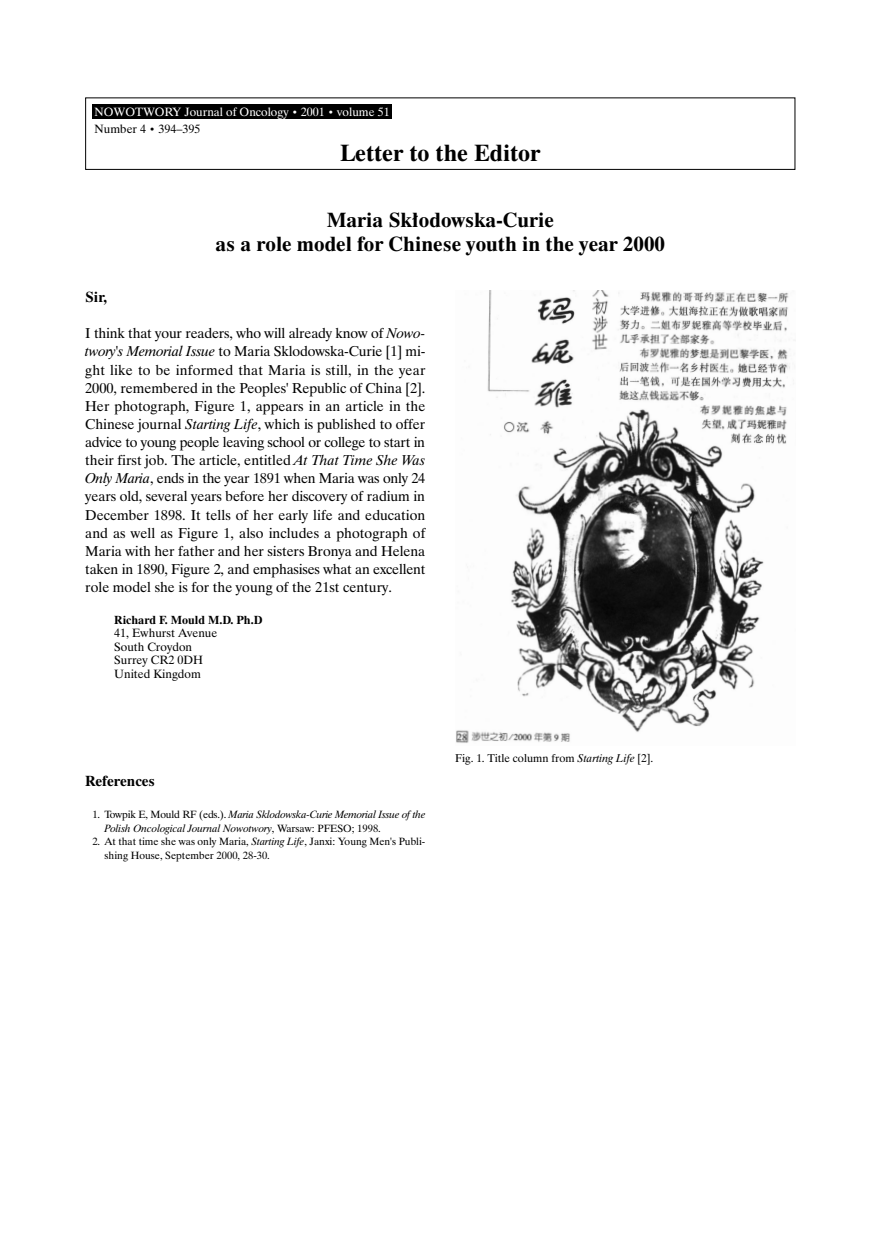
<style>
.page{position:relative;width:879px;height:1254px;background:#fff}
.page>*{position:absolute;margin:0;border:0;box-sizing:border-box;transform-origin:0 0}
.t1{font:700 24px "Dutch 801 PL";color:#000}
.t2{font:700 21px/24px "Dutch 801 PL";color:#000;text-align:center}
.t3{font:700 15px "Dutch 801 PL";color:#000}
.t4{font:14.25px/18.1px "Dutch 801 PL";color:#000;text-align:justify}
.t5{font:12px/17.5px "Dutch 801 PL";color:#fff}
.t6{font:12px/13.5px "Dutch 801 PL";color:#000}
.t7{font:700 12px "Dutch 801 PL";color:#000}
.t8{font:11.25px "Dutch 801 PL";color:#000}
.t9{font:italic 10.5px/13.5px "Dutch 801 PL";letter-spacing:-.015em;color:#000}
.t10{font:10.5px/13.5px "Dutch 801 PL";color:#000}
.s1{font-size:10.5px}
.s2{color:#000}
.s3{font-size:10.5px;color:#000}
.s4{font-style:italic}
.s5{font-style:normal}
</style>
<div class="page">
<img style="left:456px;top:291px;width:334px;height:452px">
<div style="left:85px;top:98px;width:710px;height:72px;border:1px solid #000"></div>
<div style="left:92px;top:104px;width:299px;height:15px;background:#000"></div>
<p class="t5" style="left:95px;top:104px;width:297px">NOWOTWORY Journal of Oncology <span class="s1">•</span> 2001 <span class="s1">•</span> volume 51<br><span class="s2">Number 4</span> <span class="s3">•</span> <span class="s2">394–395</span></p>
<h1 class="t1" style="left:340px;top:144px;width:202px">Letter to the Editor</h1>
<h2 class="t2" style="left:216px;top:209px;width:451px">Maria Sk∏odowska-Curie<br>as a role model for Chinese youth in the year 2000</h2>
<p class="t3" style="left:85px;top:291px;width:23px">Sir,</p>
<p class="t4" style="left:85px;top:326px;width:342px">I think that your readers, who will already know of <span class="s4">Nowo&shy;twory's Memorial Issue</span> to Maria Sklodowska-Curie [1] mi&shy;ght like to be informed that Maria is still, in the year 2000, remembered in the Peoples' Republic of China [2].<br>Her photograph, Figure 1, appears in an article in the Chinese journal <span class="s4">Starting Life</span>, which is published to offer advice to young people leaving school or college to start in their first job. The article, entitled <span class="s4">At That Time She Was Only Maria</span>, ends in the year 1891 when Maria was only 24 years old, several years before her discovery of radium in December 1898. It tells of her early life and education and as well as Figure 1, also includes a photograph of Maria with her father and her sisters Bronya and Helena taken in 1890, Figure 2, and emphasises what an excellent role model she is for the young of the 21st century.</p>
<p class="t7" style="left:114px;top:615px;width:150px">Richard F. Mould M.D. Ph.D</p>
<p class="t6" style="left:114px;top:628px;width:105px">41, Ewhurst Avenue<br>South Croydon<br>Surrey CR2 0DH<br>United Kingdom</p>
<p class="t3" style="left:85px;top:776px;width:71px">References</p>
<p class="t9" style="left:105px;top:809px;width:322px;text-indent:-12px"><span class="s5">1. Towpik E, Mould RF (eds.).</span> Maria Sklodowska-Curie Memorial Issue of the<br>Polish Oncological Journal Nowotwory<span class="s5">, Warsaw: PFESO; 1998.</span></p>
<p class="t10" style="left:105px;top:836px;width:322px;text-indent:-12px">2. At that time she was only Maria, <span class="s4">Starting Life</span>, Janxi: Young Men's Publi&shy;shing House, September 2000, 28-30.</p>
<p class="t8" style="left:455px;top:754px;width:200px">Fig. 1. Title column from <span class="s4">Starting Life</span> [2].</p>
</div>
